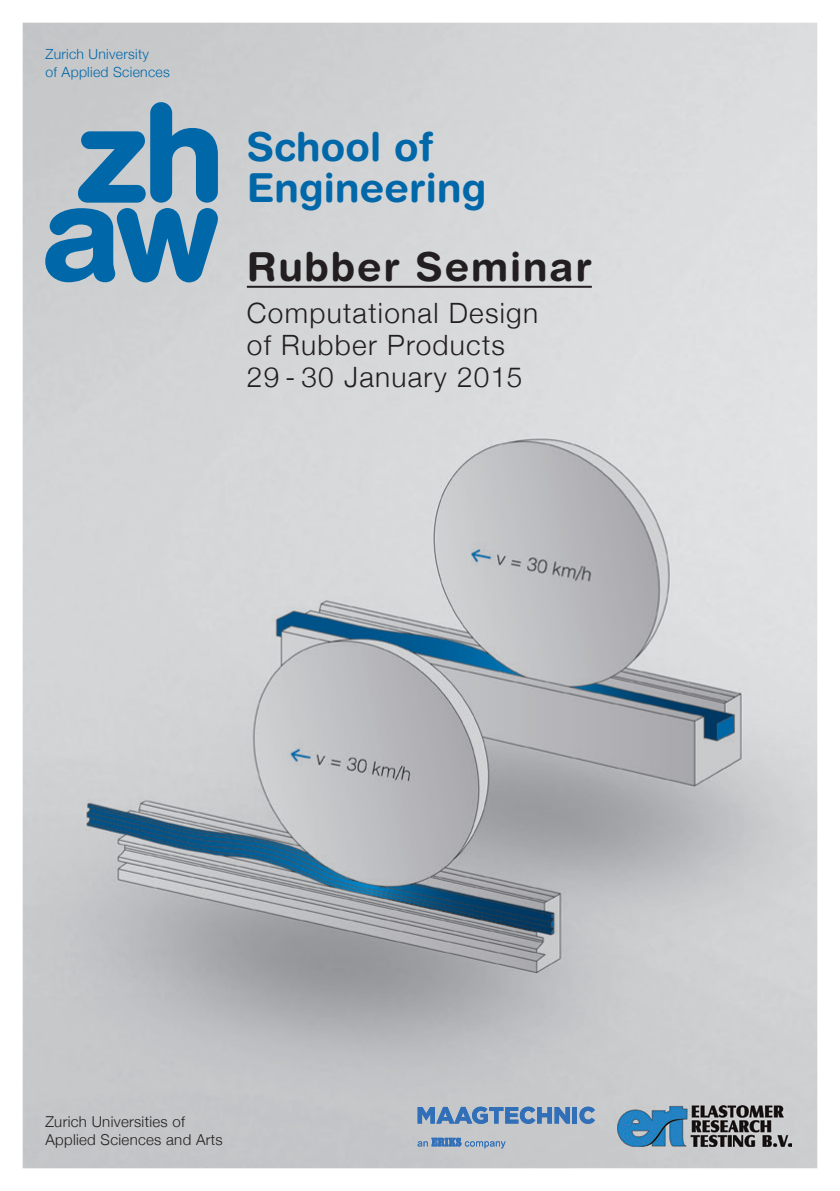
<style>
.page{position:relative;width:840px;height:1191px;background:#fff}
.page>*{position:absolute;margin:0;border:0;box-sizing:border-box;transform-origin:0 0}
.t1{font:700 40px/41px "Helvetica Rounded";letter-spacing:.005em;color:#0068a9}
.t2{font:700 40px "Helvetica Rounded";letter-spacing:.045em;color:#231f20}
.t3{font:300 28px/32px "Helvetica Neue";letter-spacing:.045em;color:#231f20}
.t4{font:300 15px/18px "Helvetica Neue";letter-spacing:.02em;color:#231f20}
.t5{font:300 14px/18px "Helvetica Neue";letter-spacing:.02em;color:#0068a9}
</style>
<div class="page">
<img style="left:23px;top:23px;width:793px;height:1145px">
<hr style="left:247px;top:286px;width:344px;height:2px;background:#231f20">
<svg style="left:45px;top:102px;width:173px;height:180px;background:#669abb"></svg>
<img style="left:617px;top:1105px;width:174px;height:41px">
<svg style="left:417px;top:1106px;width:152px;height:17px;background:#6e93bf"></svg>
<div style="left:572px;top:1107px;width:5px;height:16px;background:#3170b8"></div>
<svg style="left:579px;top:1106px;width:15px;height:17px"></svg>
<svg style="left:417px;top:1137px;width:88px;height:11px"></svg>
<p class="t5" style="left:45px;top:44px;width:126px">Zurich University<br>of Applied Sciences</p>
<h1 class="t1" style="left:247px;top:125px;width:241px">School of<br>Engineering</h1>
<h1 class="t2" style="left:247px;top:242px;width:346px">Rubber Seminar</h1>
<p class="t3" style="left:247px;top:295px;width:293px">Computational Design of Rubber Products<br>29 - 30 January 2015</p>
<p class="t4" style="left:45px;top:1112px;width:179px">Zurich Universities of<br>Applied Sciences and Arts</p>
</div>
